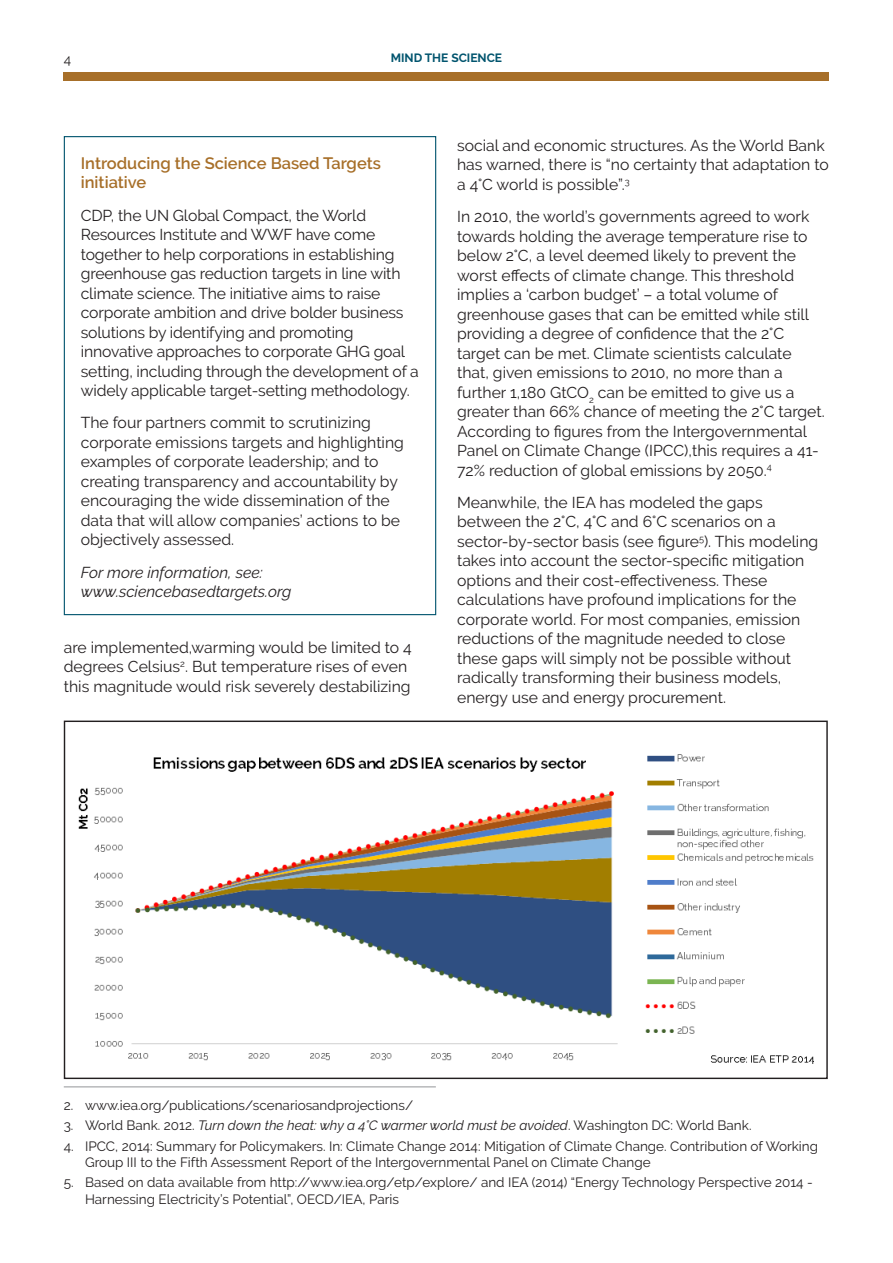
<style>
.page{position:relative;width:893px;height:1263px;background:#fff}
.page>*{position:absolute;margin:0;border:0;box-sizing:border-box;transform-origin:0 0}
.B_Level{font:600 16.5px/19.8px "Raleway";color:#a76f29}
.Body_text{font:15.75px/19.5px "Raleway";color:#231f20}
.Body_text-2{font:italic 15.75px/19.5px "Raleway";color:#231f20}
.Footnote{font:13.5px/16.2px "Raleway";color:#231f20}
.Footnote-2{font:italic 13.5px "Raleway";color:#231f20}
.t1{font:700 12px "Raleway";color:#01546e}
.s1{font-style:normal}
</style>
<div class="page">
<div style="left:64px;top:72px;width:765px;height:9px;background:#a76f29"></div>
<svg style="left:714px;top:1079px;width:110px;height:1px"></svg>
<hr style="left:64px;top:1086px;width:372px;height:1px;background:#939598">
<img style="left:78px;top:754px;width:736px;height:309px">
<p class="Footnote" style="left:64px;top:51px;width:9px">4</p>
<p class="t1" style="left:391px;top:51px;width:113px">MIND THE SCIENCE</p>
<p class="B_Level" style="left:81px;top:153px;width:302px">Introducing the Science Based Targets initiative</p>
<p class="Body_text" style="left:81px;top:205px;width:339px">CDP, the UN Global Compact, the World Resources Institute and WWF have come together to help corporations in establishing greenhouse gas reduction targets in line with climate science. The initiative aims to raise corporate ambition and drive bolder business solutions by identifying and promoting innovative approaches to corporate GHG goal setting, including through the development of a widely applicable target-setting methodology.</p>
<p class="Body_text" style="left:81px;top:413px;width:325px">The four partners commit to scrutinizing corporate emissions targets and highlighting examples of corporate leadership; and to creating transparency and accountability by encouraging the wide dissemination of the data that will allow companies’ actions to be objectively assessed.</p>
<p class="Body_text-2" style="left:81px;top:562px;width:212px">For more information, see: www.sciencebasedtargets.org</p>
<p class="Body_text" style="left:64px;top:637px;width:350px">are implemented,warming would be limited to 4 degrees Celsius<sup>2</sup>. But temperature rises of even this magnitude would risk severely destabilizing</p>
<p class="Body_text" style="left:457px;top:136px;width:373px">social and economic structures. As the World Bank has warned, there is “no certainty that adaptation to a 4°C world is possible”.<sup>3</sup></p>
<p class="Body_text" style="left:457px;top:207px;width:369px">In 2010, the world’s governments agreed to work towards holding the average temperature rise to below 2°C, a level deemed likely to prevent the worst effects of climate change. This threshold implies a ‘carbon budget’ – a total volume of greenhouse gases that can be emitted while still providing a degree of confidence that the 2°C target can be met. Climate scientists calculate that, given emissions to 2010, no more than a further 1,180 GtCO<sub>2</sub> can be emitted to give us a greater than 66% chance of meeting the 2°C target.<br>According to figures from the Intergovernmental Panel on Climate Change (IPCC),this requires a 41- 72% reduction of global emissions by 2050.<sup>4</sup></p>
<p class="Body_text" style="left:457px;top:493px;width:363px">Meanwhile, the IEA has modeled the gaps between the 2°C, 4°C and 6°C scenarios on a sector-by-sector basis (see figure<sup>5</sup>). This modeling takes into account the sector-specific mitigation options and their cost-effectiveness. These calculations have profound implications for the corporate world. For most companies, emission reductions of the magnitude needed to close these gaps will simply not be possible without radically transforming their business models, energy use and energy procurement.</p>
<p class="Footnote" style="left:64px;top:1097px;width:351px">2. www.iea.org/publications/scenariosandprojections/</p>
<p class="Footnote-2" style="left:64px;top:1118px;width:689px"><span class="s1">3. World Bank. 2012.</span> Turn down the heat: why a 4°C warmer world must be avoided<span class="s1">. Washington DC: World Bank.</span></p>
<p class="Footnote" style="left:85px;top:1138px;width:734px;text-indent:-21px">4. IPCC, 2014: Summary for Policymakers. In: Climate Change 2014: Mitigation of Climate Change. Contribution of Working<br>Group III to the Fifth Assessment Report of the Intergovernmental Panel on Climate Change</p>
<p class="Footnote" style="left:85px;top:1174px;width:729px;text-indent:-21px">5. Based on data available from http://www.iea.org/etp/explore/ and IEA (2014) “Energy Technology Perspective 2014 -<br>Harnessing Electricity’s Potential”, OECD/IEA, Paris</p>
</div>
